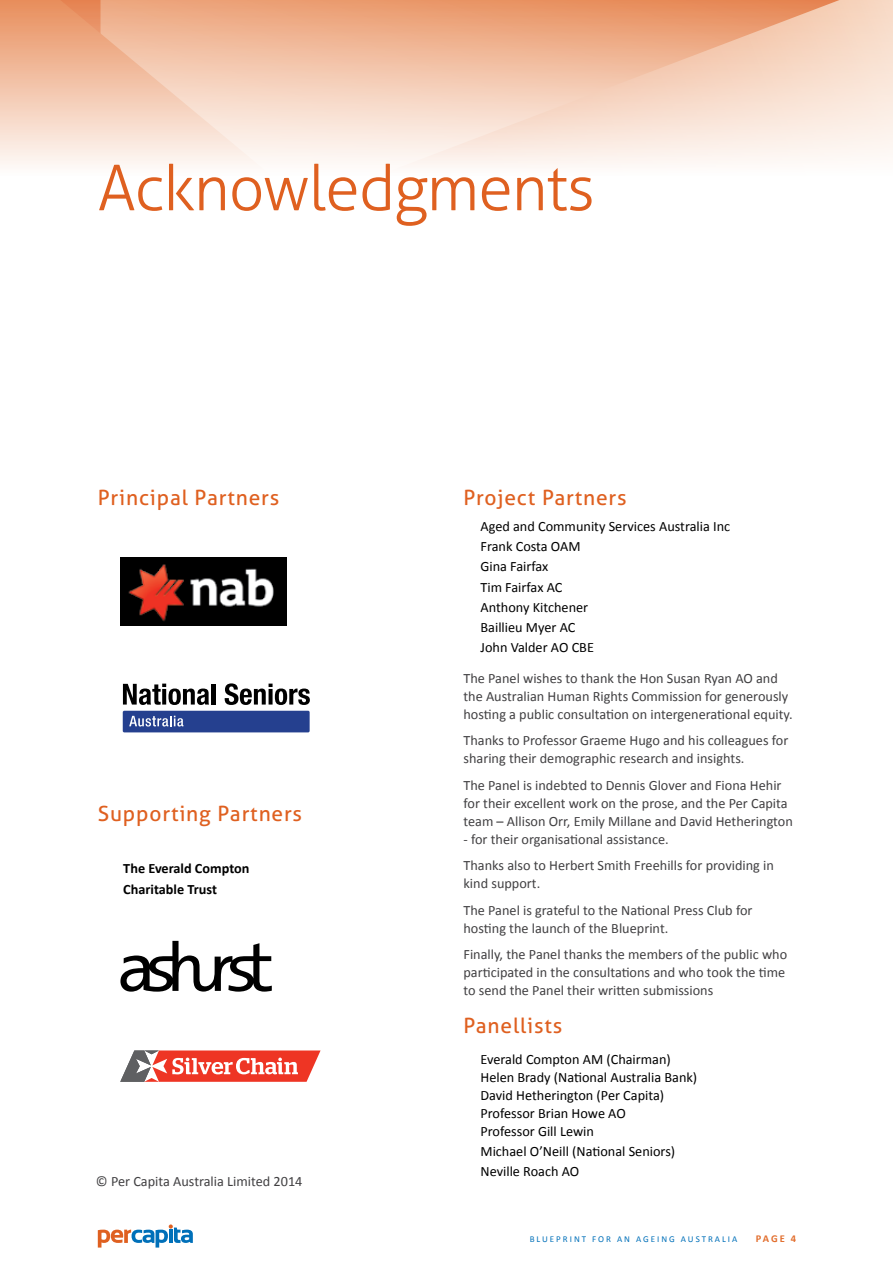
<style>
.page{position:relative;width:893px;height:1263px;background:#fff}
.page>*{position:absolute;margin:0;border:0;box-sizing:border-box;transform-origin:0 0}
.t1{font:300 63px "Aller";letter-spacing:-.02em;color:#df6020}
.t2{font:21px "Aller";letter-spacing:.04em;color:#df6020}
.t3{font:14.25px/18px "Calibri";color:#414042}
.t4{font:14.25px/20.1px "Calibri";color:#000}
.t5{font:700 14.25px/21px "Calibri";color:#000}
.t6{font:700 10.5px "Calibri";color:#e26f2f}
.t7{font:9px "Calibri";letter-spacing:.22em;color:#0070b9}
</style>
<div class="page">
<svg style="left:98px;top:1224px;width:95px;height:23px"></svg>
<svg style="left:304px;top:0;width:589px;height:167px;background:#f4ceb8"></svg>
<svg style="left:0;top:0;width:304px;height:165px;background:#f3c9b1"></svg>
<img style="left:120px;top:557px;width:166px;height:68px">
<svg style="left:123px;top:684px;width:86px;height:21px"></svg>
<hr style="left:212px;top:684px;width:4px;height:20px;background:#000">
<svg style="left:225px;top:683px;width:85px;height:22px"></svg>
<svg style="left:123px;top:711px;width:187px;height:21px;background:#314b95"></svg>
<svg style="left:120px;top:1050px;width:201px;height:32px"></svg>
<svg style="left:120px;top:941px;width:152px;height:50px"></svg>
<h1 class="t1" style="left:98px;top:150px;width:499px">Acknowledgments</h1>
<h2 class="t2" style="left:98px;top:484px;width:183px">Principal Partners</h2>
<h2 class="t2" style="left:98px;top:801px;width:206px">Supporting Partners</h2>
<p class="t5" style="left:123px;top:857px;width:128px">The Everald Compton<br>Charitable Trust</p>
<p class="t3" style="left:96px;top:1171px;width:208px">© Per Capita Australia Limited 2014</p>
<h2 class="t2" style="left:463px;top:484px;width:165px">Project Partners</h2>
<p class="t4" style="left:480px;top:516px;width:251px">Aged and Community Services Australia Inc<br>Frank Costa OAM<br>Gina Fairfax<br>Tim Fairfax AC<br>Anthony Kitchener<br>Baillieu Myer AC<br>John Valder AO CBE</p>
<p class="t3" style="left:463px;top:668px;width:331px">The Panel wishes to thank the Hon Susan Ryan AO and the Australian Human Rights Commission for generously hosting a public consultation on intergenerational equity.</p>
<p class="t3" style="left:463px;top:731px;width:326px">Thanks to Professor Graeme Hugo and his colleagues for sharing their demographic research and insights.</p>
<p class="t3" style="left:463px;top:775px;width:331px">The Panel is indebted to Dennis Glover and Fiona Hehir for their excellent work on the prose, and the Per Capita team – Allison Orr, Emily Millane and David Hetherington</p>
<p class="t3" style="left:463px;top:825px;width:312px;line-height:26.5px">- for their organisational assistance.<br>Thanks also to Herbert Smith Freehills for providing in</p>
<p class="t3" style="left:463px;top:869px;width:291px;line-height:26.5px">kind support.<br>The Panel is grateful to the National Press Club for</p>
<p class="t3" style="left:463px;top:914px;width:325px;line-height:26.5px">hosting the launch of the Blueprint.<br>Finally, the Panel thanks the members of the public who</p>
<p class="t3" style="left:463px;top:963px;width:323px">participated in the consultations and who took the time to send the Panel their written submissions</p>
<h2 class="t2" style="left:463px;top:1013px;width:100px">Panellists</h2>
<p class="t4" style="left:480px;top:1049px;width:218px;line-height:18px">Everald Compton AM (Chairman)<br>Helen Brady (National Australia Bank)<br>David Hetherington (Per Capita)<br>Professor Brian Howe AO<br>Professor Gill Lewin</p>
<p class="t4" style="left:480px;top:1141px;width:196px">Michael O’Neill (National Seniors)<br>Neville Roach AO</p>
<p class="t7" style="left:530px;top:1233px;width:209px">BLUEPRINT FOR AN AGEING AUSTRALIA</p>
<p class="t6" style="left:756px;top:1232px;width:42px">PAGE 4</p>
</div>
